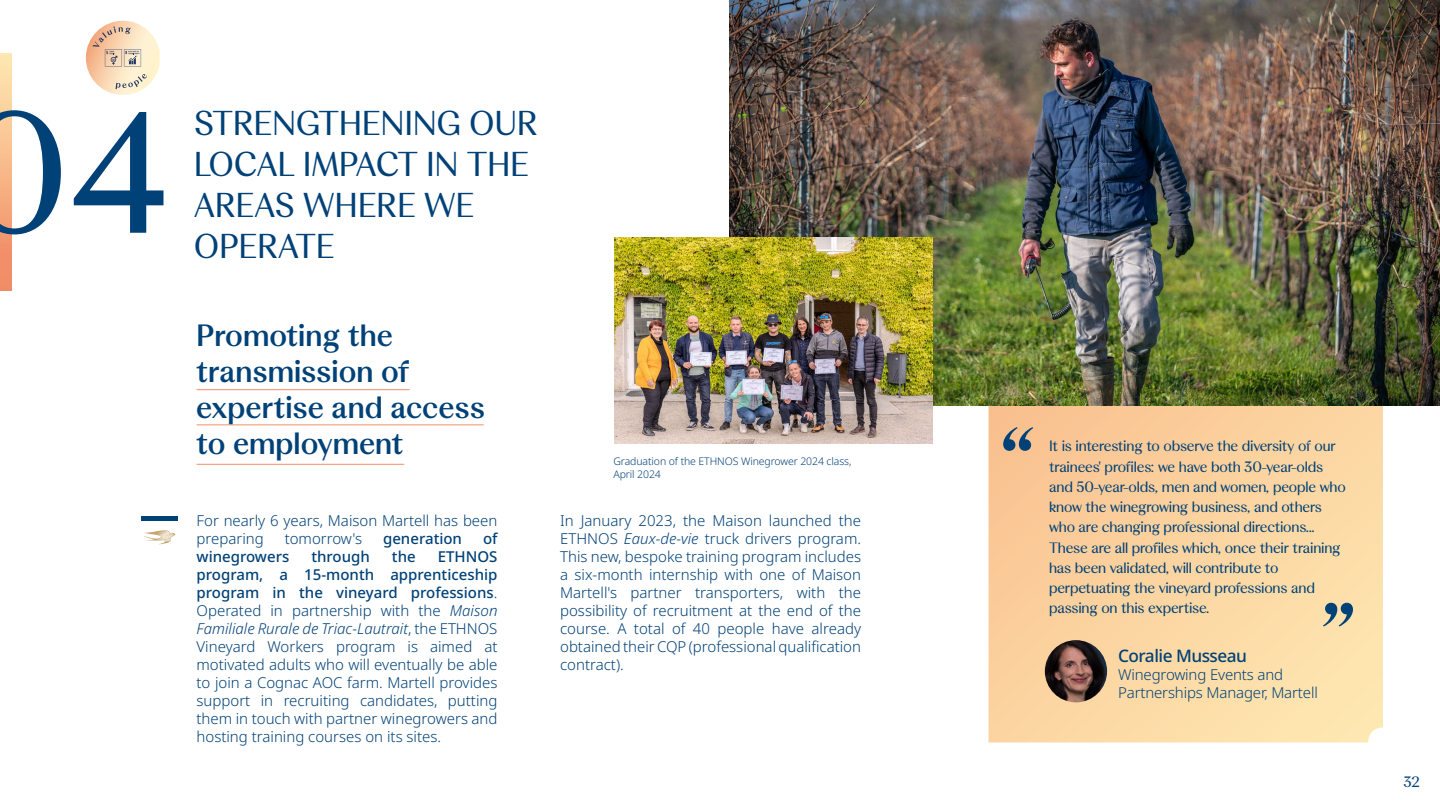
<style>
.page{position:relative;width:1440px;height:810px;background:#fff}
.page>*{position:absolute;margin:0;border:0;box-sizing:border-box;transform-origin:0 0}
.t1{font:172.5px "Weave Pernod Ricard Pro";color:#004177}
.t2{font:34.5px/41.2px "Weave Pernod Ricard Pro";letter-spacing:-.01em;color:#004177}
.t3{font:600 30.75px/36px "Weave Pernod Ricard Pro";letter-spacing:-.01em;color:#004177}
.t4{font:500 17.25px "Noto Sans";letter-spacing:-.03em;color:#004177}
.t5{font:300 15px/18px "Noto Sans";color:#004177}
.t6{font:15px/20.2px "Weave Pernod Ricard Pro";letter-spacing:-.015em;color:#004177}
.t7{font:500 15px "Noto Sans";color:#004177}
.t8{font:300 10.5px/13.5px "Noto Sans";letter-spacing:-.01em;color:#004177}
.s1{font-weight:500}
.s2{font-style:italic}
</style>
<div class="page">
<svg style="left:989px;top:406px;width:394px;height:336px;background:#fbd5a1"></svg>
<svg style="left:1003px;top:427px;width:30px;height:24px"></svg>
<svg style="left:1323px;top:603px;width:30px;height:23px"></svg>
<img style="left:1045px;top:640px;width:62px;height:62px;border-radius:31px">
<svg style="left:0;top:53px;width:12px;height:237px;background:#f7b788"></svg>
<svg style="left:144px;top:530px;width:32px;height:14px"></svg>
<div style="left:141px;top:516px;width:36px;height:5px;background:#004177"></div>
<img style="left:729px;top:0;width:711px;height:406px">
<img style="left:615px;top:238px;width:317px;height:205px">
<hr style="left:197px;top:389px;width:213px;height:1px;background:#f28f6a">
<hr style="left:197px;top:424px;width:287px;height:1px;background:#f28f6a">
<hr style="left:197px;top:464px;width:207px;height:1px;background:#f28f6a">
<svg style="left:86px;top:21px;width:74px;height:74px"></svg>
<h1 class="t1" style="left:-41px;top:69px;width:211px">04</h1>
<h2 class="t2" style="left:194px;top:101px;width:346px">STRENGTHENING OUR<br>LOCAL IMPACT IN THE<br>AREAS WHERE WE</h2>
<h2 class="t2" style="left:194px;top:225px;width:143px">OPERATE</h2>
<h3 class="t3" style="left:196px;top:317px;width:290px">Promoting the transmission of expertise and access to employment</h3>
<p class="t5" style="left:197px;top:512px;width:302px">For nearly 6 years, Maison Martell has been preparing</p>
<p class="t5" style="left:285px;top:530px;width:79px">tomorrow's</p>
<p class="t7" style="left:383px;top:530px;width:81px">generation</p>
<p class="t7" style="left:483px;top:530px;width:16px">of</p>
<p class="t7" style="left:197px;top:548px;width:94px">winegrowers</p>
<p class="t7" style="left:311px;top:548px;width:60px">through</p>
<p class="t7" style="left:392px;top:548px;width:25px">the</p>
<p class="t5" style="left:197px;top:548px;width:302px;text-align:justify;text-indent:241px"><span class="s1">ETHNOS program, a 15-month apprenticeship program in the vineyard professions</span>.<br>Operated in partnership with the <span class="s2">Maison Familiale Rurale de Triac-Lautrait</span>, the ETHNOS Vineyard Workers program is aimed at motivated adults who will eventually be able to join a Cognac AOC farm. Martell provides support in recruiting candidates, putting them in touch with partner winegrowers and hosting training courses on its sites.</p>
<p class="t8" style="left:613px;top:454px;width:239px">Graduation of the ETHNOS Winegrower 2024 class,<br>April 2024</p>
<p class="t5" style="left:560px;top:512px;width:302px;text-align:justify">In January 2023, the Maison launched the ETHNOS <span class="s2">Eaux-de-vie</span> truck drivers program.<br>This new, bespoke training program includes a six-month internship with one of Maison Martell's partner transporters, with the possibility of recruitment at the end of the course. A total of 40 people have already obtained their CQP (professional qualification contract).</p>
<p class="t6" style="left:1049px;top:436px;width:298px">It is interesting to observe the diversity of our trainees' profiles: we have both 30-year-olds and 50-year-olds, men and women, people who know the winegrowing business, and others who are changing professional directions...<br>These are all profiles which, once their training has been validated, will contribute to perpetuating the vineyard professions and passing on this expertise.</p>
<p class="t4" style="left:1118px;top:646px;width:130px">Coralie Musseau</p>
<p class="t5" style="left:1118px;top:666px;width:201px">Winegrowing Events and<br>Partnerships Manager, Martell</p>
<p class="t6" style="left:1403px;top:771px;width:18px">32</p>
</div>
